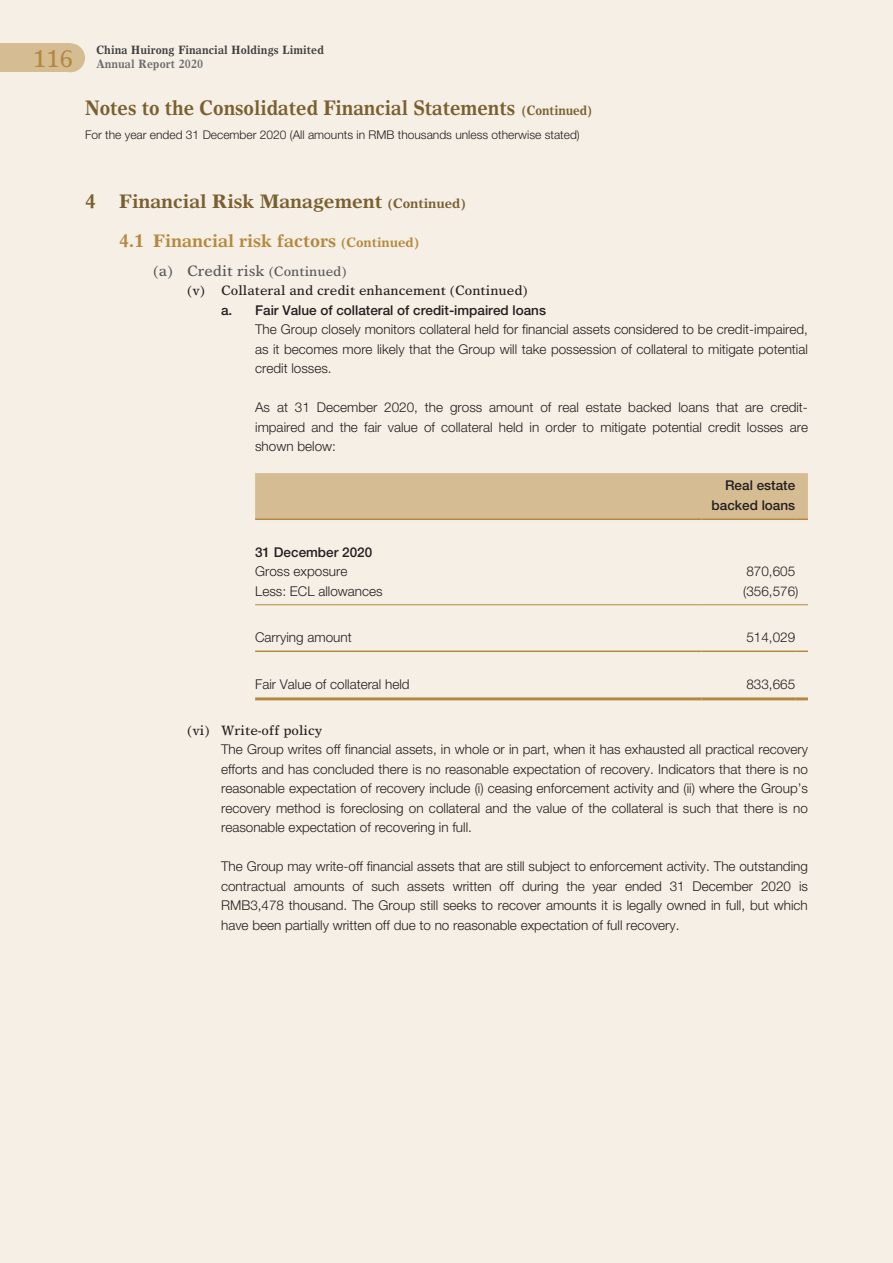
<style>
.page{position:relative;width:893px;height:1263px;background:#f6efe5}
.page>*{position:absolute;margin:0;border:0;box-sizing:border-box;transform-origin:0 0}
.t1{font:700 21px "Times Europa LT Std";color:#7a6030;scale:.9 1}
.t2{font:700 19.5px "Times Europa LT Std";color:#7a6030}
.t3{font:700 18px "Times Europa LT Std";color:#b4893f}
.t4{font:15px "Times Europa LT Std";color:#57585a}
.t5{font:300 13.5px/19.5px "Helvetica Neue LT Std";color:#231f20;text-align:justify}
.t6{font:500 13.5px/19.5px "Helvetica Neue LT Std";color:#231f20;text-align:right}
.t7{font:13.5px "Times Europa LT Std";color:#231f20}
.t8{font:300 12px "Helvetica Neue LT Std";color:#231f20}
.t9{font:700 12px/14.4px "Times Europa LT Std";letter-spacing:.01em;color:#3e3e3f;scale:.9 1}
.s1{font-weight:400;font-size:24px;color:#b4893f}
.s2{color:#6c6d70}
.s3{font-size:13.5px}
</style>
<div class="page">
<div style="left:56px;top:43px;width:29px;height:29px;background:#d6bc92;border-radius:50%"></div>
<div style="left:0;top:43px;width:70px;height:29px;background:#d6bc92"></div>
<hr style="left:255px;top:604px;width:447px;height:1px;background:#b4893f">
<hr style="left:702px;top:604px;width:93px;height:1px;background:#b4893f">
<svg style="left:795px;top:604px;width:13px;height:1px"></svg>
<div style="left:255px;top:473px;width:553px;height:47px;background:#d6bc92"></div>
<hr style="left:255px;top:650px;width:447px;height:2px;background:#b4893f">
<hr style="left:702px;top:650px;width:93px;height:2px;background:#b4893f">
<svg style="left:795px;top:650px;width:13px;height:2px"></svg>
<hr style="left:255px;top:697px;width:447px;height:3px;background:#b4893f">
<hr style="left:702px;top:697px;width:93px;height:3px;background:#b4893f">
<svg style="left:795px;top:697px;width:13px;height:3px"></svg>
<p class="t9" style="left:33px;top:42px;width:325px;text-indent:63px">China Huirong Financial Holdings Limited<br><span class="s1">116</span> <span class="s2">Annual Report 2020</span></p>
<h1 class="t1" style="left:85px;top:95px;width:565px">Notes to the Consolidated Financial Statements <span class="s3">(Continued)</span></h1>
<p class="t8" style="left:85px;top:128px;width:496px">For the year ended 31 December 2020 (All amounts in RMB thousands unless otherwise stated)</p>
<h2 class="t2" style="left:85px;top:189px;width:382px">4 Financial Risk Management <span class="s3">(Continued)</span></h2>
<h3 class="t3" style="left:119px;top:229px;width:302px">4.1 Financial risk factors <span class="s3">(Continued)</span></h3>
<p class="t4" style="left:153px;top:262px;width:195px">(a) Credit risk <span class="s3">(Continued)</span></p>
<p class="t7" style="left:187px;top:283px;width:342px">(v) Collateral and credit enhancement (Continued)</p>
<p class="t6" style="left:221px;top:300px;width:326px">a. Fair Value of collateral of credit-impaired loans</p>
<p class="t5" style="left:255px;top:319px;width:554px">The Group closely monitors collateral held for financial assets considered to be credit-impaired, as it becomes more likely that the Group will take possession of collateral to mitigate potential credit losses.</p>
<p class="t5" style="left:255px;top:397px;width:554px">As at 31 December 2020, the gross amount of real estate backed loans that are credit&shy;impaired and the fair value of collateral held in order to mitigate potential credit losses are shown below:</p>
<p class="t6" style="left:712px;top:476px;width:85px">Real estate backed loans</p>
<p class="t6" style="left:255px;top:542px;width:119px">31 December 2020</p>
<p class="t5" style="left:255px;top:561px;width:94px">Gross exposure</p>
<p class="t5" style="left:746px;top:561px;width:50px">870,605</p>
<p class="t5" style="left:255px;top:581px;width:129px">Less: ECL allowances</p>
<p class="t5" style="left:743px;top:581px;width:57px">(356,576)</p>
<p class="t5" style="left:255px;top:627px;width:98px">Carrying amount</p>
<p class="t5" style="left:746px;top:627px;width:50px">514,029</p>
<p class="t5" style="left:255px;top:674px;width:156px">Fair Value of collateral held</p>
<p class="t5" style="left:746px;top:674px;width:50px">833,665</p>
<p class="t7" style="left:187px;top:722px;width:137px">(vi) Write-off policy</p>
<p class="t5" style="left:221px;top:739px;width:588px">The Group writes off financial assets, in whole or in part, when it has exhausted all practical recovery efforts and has concluded there is no reasonable expectation of recovery. Indicators that there is no reasonable expectation of recovery include (i) ceasing enforcement activity and (ii) where the Group’s recovery method is foreclosing on collateral and the value of the collateral is such that there is no reasonable expectation of recovering in full.</p>
<p class="t5" style="left:221px;top:856px;width:588px">The Group may write-off financial assets that are still subject to enforcement activity. The outstanding contractual amounts of such assets written off during the year ended 31 December 2020 is RMB3,478 thousand. The Group still seeks to recover amounts it is legally owned in full, but which have been partially written off due to no reasonable expectation of full recovery.</p>
</div>
